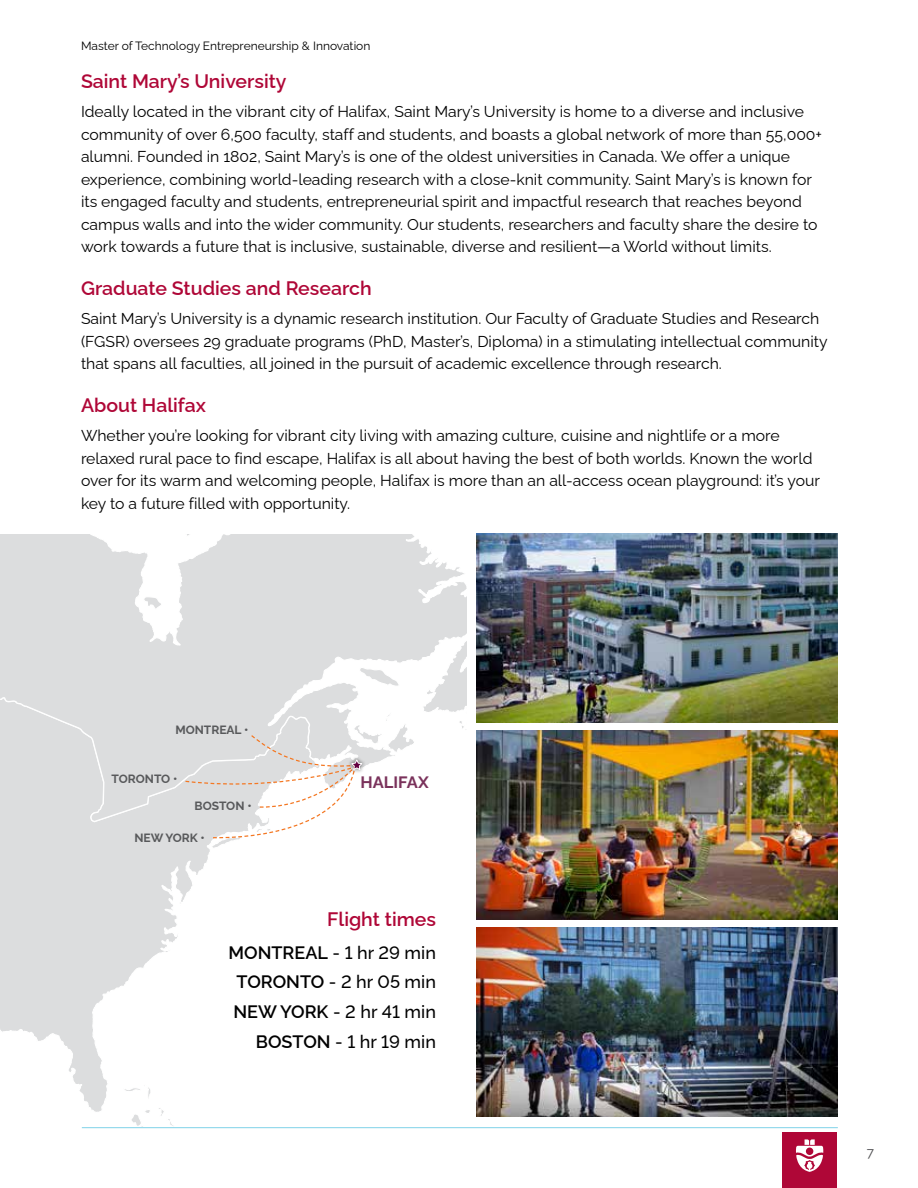
<style>
.page{position:relative;width:918px;height:1188px;background:#fff}
.page>*{position:absolute;margin:0;border:0;box-sizing:border-box;transform-origin:0 0}
.t1{font:600 19.5px "Raleway";color:#af0737}
.t2{font:500 18px/29.8px "Raleway";color:#000;text-align:right}
.t3{font:700 16.5px "Raleway";color:#7a325b}
.t4{font:15.75px/22.5px "Raleway";color:#000}
.t5{font:13.5px "Raleway";color:#4a4a4d}
.t6{font:12px "Raleway";color:#000}
.t7{font:700 12px "Raleway";color:#58595b}
.s1{font-weight:600}
</style>
<div class="page">
<svg style="left:0;top:823px;width:199px;height:289px"></svg>
<svg style="left:0;top:535px;width:467px;height:288px;background:#e1e1e2"></svg>
<svg style="left:0;top:997px;width:13px;height:115px"></svg>
<svg style="left:123px;top:1083px;width:52px;height:43px"></svg>
<svg style="left:359px;top:666px;width:40px;height:35px"></svg>
<svg style="left:422px;top:631px;width:45px;height:112px"></svg>
<svg style="left:181px;top:535px;width:17px;height:3px"></svg>
<svg style="left:144px;top:596px;width:19px;height:15px"></svg>
<svg style="left:184px;top:712px;width:232px;height:159px"></svg>
<hr style="left:82px;top:1127px;width:756px;height:1px;background:#7fd2e9">
<img style="left:477px;top:928px;width:361px;height:189px">
<img style="left:477px;top:533px;width:361px;height:189px">
<img style="left:477px;top:730px;width:361px;height:189px">
<div style="left:783px;top:1132px;width:54px;height:56px;background:#af0737"></div>
<svg style="left:796px;top:1139px;width:27px;height:33px"></svg>
<p class="t6" style="left:81px;top:36px;width:291px">Master of Technology Entrepreneurship &amp; Innovation</p>
<p class="t1" style="left:81px;top:66px;width:207px">Saint Mary’s University</p>
<p class="t4" style="left:81px;top:99px;width:743px">Ideally located in the vibrant city of Halifax, Saint Mary’s University is home to a diverse and inclusive community of over 6,500 faculty, staff and students, and boasts a global network of more than 55,000+ alumni. Founded in 1802, Saint Mary’s is one of the oldest universities in Canada. We offer a unique experience, combining world-leading research with a close-knit community. Saint Mary’s is known for its engaged faculty and students, entrepreneurial spirit and impactful research that reaches beyond campus walls and into the wider community. Our students, researchers and faculty share the desire to work towards a future that is inclusive, sustainable, diverse and resilient—a World without limits.</p>
<p class="t1" style="left:81px;top:273px;width:292px">Graduate Studies and Research</p>
<p class="t4" style="left:81px;top:306px;width:748px">Saint Mary’s University is a dynamic research institution. Our Faculty of Graduate Studies and Research (FGSR) oversees 29 graduate programs (PhD, Master’s, Diploma) in a stimulating intellectual community that spans all faculties, all joined in the pursuit of academic excellence through research.</p>
<p class="t1" style="left:81px;top:390px;width:127px">About Halifax</p>
<p class="t4" style="left:81px;top:423px;width:740px">Whether you’re looking for vibrant city living with amazing culture, cuisine and nightlife or a more relaxed rural pace to find escape, Halifax is all about having the best of both worlds. Known the world over for its warm and welcoming people, Halifax is more than an all-access ocean playground: it’s your key to a future filled with opportunity.</p>
<p class="t7" style="left:175px;top:721px;width:75px">MONTREAL •</p>
<p class="t7" style="left:112px;top:769px;width:68px">TORONTO •</p>
<p class="t3" style="left:361px;top:769px;width:70px">HALIFAX</p>
<p class="t7" style="left:195px;top:796px;width:59px">BOSTON •</p>
<p class="t7" style="left:134px;top:828px;width:72px">NEW YORK •</p>
<p class="t1" style="left:327px;top:904px;width:110px">Flight times</p>
<p class="t2" style="left:229px;top:935px;width:209px"><span class="s1">MONTREAL</span> - 1 hr 29 min<br><span class="s1">TORONTO</span> - 2 hr 05 min<br><span class="s1">NEW YORK</span> - 2 hr 41 min<br><span class="s1">BOSTON</span> - 1 hr 19 min</p>
<p class="t5" style="left:867px;top:1142px;width:9px">7</p>
</div>
